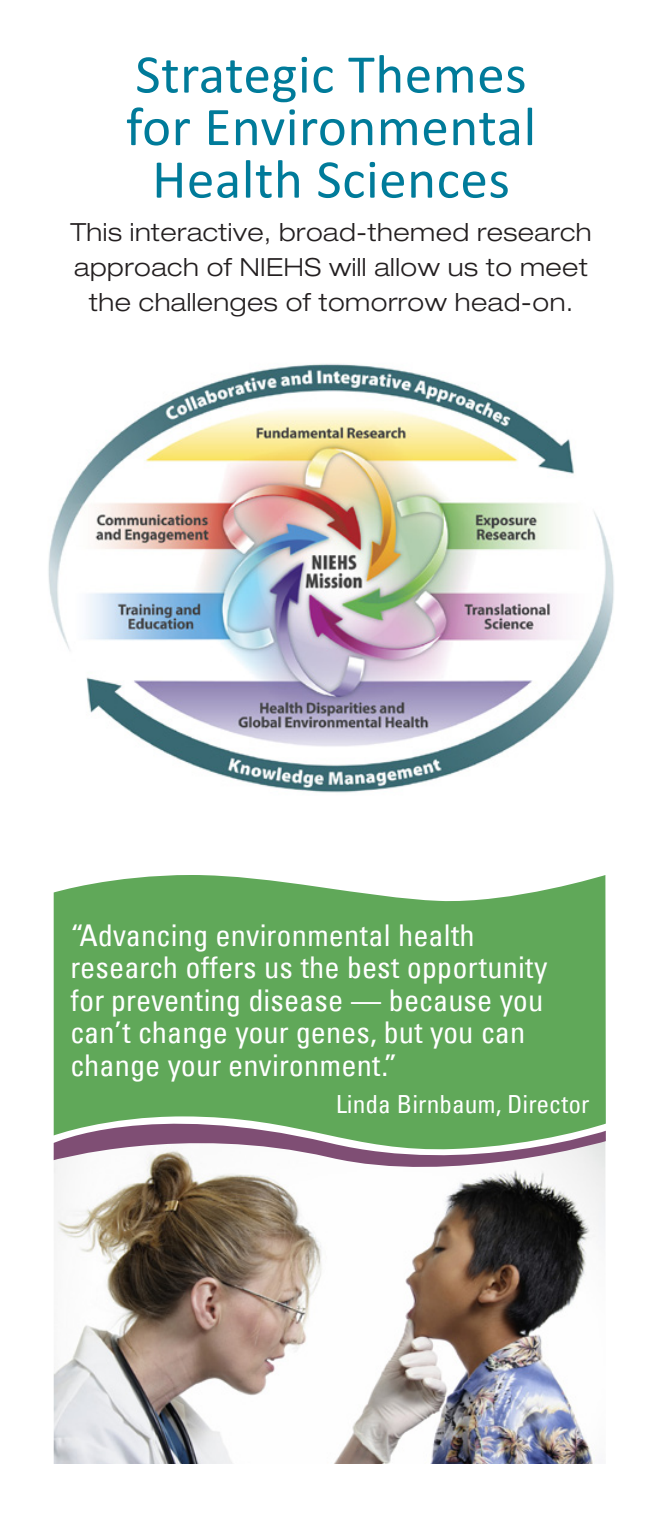
<style>
.page{position:relative;width:658px;height:1530px;background:#fff}
.page>*{position:absolute;margin:0;border:0;box-sizing:border-box;transform-origin:0 0}
.t1{font:55px/52.5px "Calibri";letter-spacing:.01em;color:#007b9a;text-align:center}
.t2{font:condensed 30px/32.5px "Univers S";letter-spacing:.025em;color:#fff}
.t3{font:300 expanded 25px/35px "Helvetica Neue LT Std";letter-spacing:.02em;color:#231f20;text-align:center}
.t4{font:condensed 25px "Univers S";letter-spacing:.025em;color:#fff}
</style>
<div class="page">
<img style="left:54px;top:1186px;width:551px;height:278px">
<svg style="left:54px;top:1153px;width:551px;height:33px"></svg>
<img style="left:48px;top:363px;width:566px;height:430px">
<svg style="left:54px;top:875px;width:551px;height:278px;background:#6dab67"></svg>
<h1 class="t1" style="left:126px;top:48px;width:411px">Strategic Themes for Environmental<br>Health Sciences</h1>
<h2 class="t3" style="left:70px;top:214px;width:522px">This interactive, broad-themed research approach of NIEHS will allow us to meet the challenges of tomorrow head-on.</h2>
<p class="t2" style="left:71px;top:919px;width:478px">“Advancing environmental health research offers us the best opportunity for preventing disease — because you can’t change your genes, but you can change your environment.”</p>
<p class="t4" style="left:336px;top:1089px;width:255px">Linda Birnbaum, Director</p>
</div>
